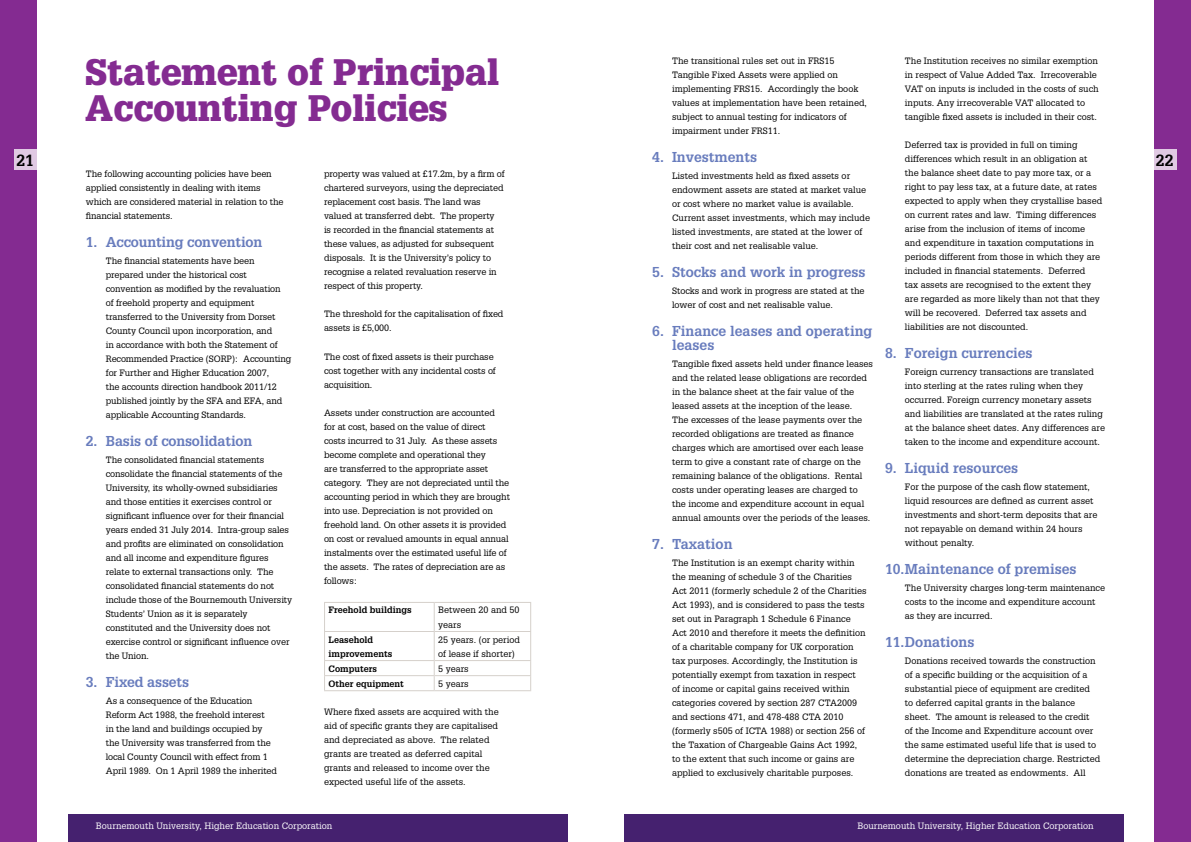
<style>
.page{position:relative;width:1191px;height:842px;background:#fff}
.page>*{position:absolute;margin:0;border:0;box-sizing:border-box;transform-origin:0 0}
.t1{font:900 36px/36px "Glypha LT";color:#842b91}
.t2{font:700 15.8px "Glypha LT";color:#000}
.t3{font:700 14px/14px "Glypha LT";color:#687cbd}
.t4{font:9px/14px "Glypha LT";color:#000}
.t5{font:9px "Glypha LT";color:#fff}
.t6{font:700 9px/14px "Glypha LT";color:#000}
</style>
<div class="page">
<div style="left:1154px;top:0;width:37px;height:842px;background:#842b91"></div>
<div style="left:0;top:0;width:37px;height:842px;background:#842b91"></div>
<div style="left:1154px;top:150px;width:22px;height:20px;background:#e0c9e3"></div>
<div style="left:15px;top:150px;width:22px;height:20px;background:#e0c9e3"></div>
<div style="left:624px;top:814px;width:499px;height:28px;background:#45216f"></div>
<div style="left:68px;top:814px;width:499px;height:28px;background:#45216f"></div>
<hr style="left:324px;top:602px;width:110px;height:1px;background:#d5d0cb">
<hr style="left:434px;top:602px;width:97px;height:1px;background:#d5d0cb">
<hr style="left:324px;top:631px;width:110px;height:1px;background:#d5d0cb">
<hr style="left:434px;top:631px;width:97px;height:1px;background:#d5d0cb">
<hr style="left:324px;top:660px;width:110px;height:1px;background:#d5d0cb">
<hr style="left:434px;top:660px;width:97px;height:1px;background:#d5d0cb">
<hr style="left:324px;top:675px;width:110px;height:1px;background:#d5d0cb">
<svg style="left:324px;top:603px;width:1px;height:87px"></svg>
<hr style="left:434px;top:675px;width:97px;height:1px;background:#d5d0cb">
<svg style="left:434px;top:603px;width:1px;height:87px"></svg>
<svg style="left:530px;top:603px;width:1px;height:87px"></svg>
<hr style="left:324px;top:690px;width:110px;height:1px;background:#d5d0cb">
<hr style="left:434px;top:690px;width:97px;height:1px;background:#d5d0cb">
<p class="t4" style="left:672px;top:53px;width:196px">The transitional rules set out in FRS15<br>Tangible Fixed Assets were applied on implementing FRS15. Accordingly the book values at implementation have been retained, subject to annual testing for indicators of impairment under FRS11.</p>
<h3 class="t3" style="left:652px;top:150px;width:106px">4. Investments</h3>
<p class="t4" style="left:672px;top:168px;width:199px">Listed investments held as fixed assets or endowment assets are stated at market value or cost where no market value is available.<br>Current asset investments, which may include listed investments, are stated at the lower of their cost and net realisable value.</p>
<h3 class="t3" style="left:652px;top:265px;width:215px">5. Stocks and work in progress</h3>
<p class="t4" style="left:672px;top:283px;width:194px">Stocks and work in progress are stated at the lower of cost and net realisable value.</p>
<h3 class="t3" style="left:672px;top:324px;width:202px;text-indent:-20px">6. Finance leases and operating leases</h3>
<p class="t4" style="left:672px;top:356px;width:202px">Tangible fixed assets held under finance leases and the related lease obligations are recorded in the balance sheet at the fair value of the leased assets at the inception of the lease.<br>The excesses of the lease payments over the recorded obligations are treated as finance charges which are amortised over each lease term to give a constant rate of charge on the remaining balance of the obligations. Rental costs under operating leases are charged to the income and expenditure account in equal annual amounts over the periods of the leases.</p>
<h3 class="t3" style="left:652px;top:537px;width:82px">7. Taxation</h3>
<p class="t4" style="left:672px;top:555px;width:196px">The Institution is an exempt charity within the meaning of schedule 3 of the Charities Act 2011 (formerly schedule 2 of the Charities Act 1993), and is considered to pass the tests set out in Paragraph 1 Schedule 6 Finance Act 2010 and therefore it meets the definition of a charitable company for UK corporation tax purposes. Accordingly, the Institution is potentially exempt from taxation in respect<br>of income or capital gains received within categories covered by section 287 CTA2009 and sections 471, and 478-488 CTA 2010 (formerly s505 of ICTA 1988) or section 256 of the Taxation of Chargeable Gains Act 1992, to the extent that such income or gains are applied to exclusively charitable purposes.</p>
<p class="t4" style="left:905px;top:53px;width:195px">The Institution receives no similar exemption in respect of Value Added Tax. Irrecoverable VAT on inputs is included in the costs of such inputs. Any irrecoverable VAT allocated to tangible fixed assets is included in their cost.</p>
<p class="t4" style="left:905px;top:138px;width:199px">Deferred tax is provided in full on timing differences which result in an obligation at the balance sheet date to pay more tax, or a right to pay less tax, at a future date, at rates expected to apply when they crystallise based on current rates and law. Timing differences arise from the inclusion of items of income and expenditure in taxation computations in periods different from those in which they are included in financial statements. Deferred<br>tax assets are recognised to the extent they are regarded as more likely than not that they will be recovered. Deferred tax assets and liabilities are not discounted.</p>
<h3 class="t3" style="left:885px;top:346px;width:149px">8. Foreign currencies</h3>
<p class="t4" style="left:905px;top:365px;width:202px">Foreign currency transactions are translated into sterling at the rates ruling when they occurred. Foreign currency monetary assets and liabilities are translated at the rates ruling at the balance sheet dates. Any differences are taken to the income and expenditure account.</p>
<h3 class="t3" style="left:885px;top:461px;width:135px">9. Liquid resources</h3>
<p class="t4" style="left:905px;top:480px;width:194px">For the purpose of the cash flow statement, liquid resources are defined as current asset investments and short-term deposits that are not repayable on demand within 24 hours without penalty.</p>
<h3 class="t3" style="left:885px;top:562px;width:193px">10.Maintenance of premises</h3>
<p class="t4" style="left:905px;top:581px;width:202px">The University charges long-term maintenance costs to the income and expenditure account as they are incurred.</p>
<h3 class="t3" style="left:885px;top:635px;width:91px">11.Donations</h3>
<p class="t4" style="left:905px;top:654px;width:197px">Donations received towards the construction of a specific building or the acquisition of a substantial piece of equipment are credited to deferred capital grants in the balance sheet. The amount is released to the credit<br>of the Income and Expenditure account over the same estimated useful life that is used to determine the depreciation charge. Restricted donations are treated as endowments. All</p>
<h1 class="t1" style="left:85px;top:54px;width:415px">Statement of Principal<br>Accounting Policies</h1>
<h2 class="t2" style="left:16px;top:151px;width:19px">21</h2>
<h2 class="t2" style="left:1155px;top:151px;width:19px">22</h2>
<p class="t4" style="left:86px;top:167px;width:199px">The following accounting policies have been applied consistently in dealing with items which are considered material in relation to the financial statements.</p>
<h3 class="t3" style="left:86px;top:235px;width:178px">1. Accounting convention</h3>
<p class="t4" style="left:106px;top:254px;width:187px">The financial statements have been prepared under the historical cost convention as modified by the revaluation<br>of freehold property and equipment transferred to the University from Dorset County Council upon incorporation, and<br>in accordance with both the Statement of Recommended Practice (SORP): Accounting for Further and Higher Education 2007,<br>the accounts direction handbook 2011/12 published jointly by the SFA and EFA, and applicable Accounting Standards.</p>
<h3 class="t3" style="left:86px;top:434px;width:168px">2. Basis of consolidation</h3>
<p class="t4" style="left:106px;top:453px;width:188px">The consolidated financial statements consolidate the financial statements of the University, its wholly-owned subsidiaries and those entities it exercises control or significant influence over for their financial years ended 31 July 2014. Intra-group sales and profits are eliminated on consolidation and all income and expenditure figures relate to external transactions only. The consolidated financial statements do not include those of the Bournemouth University Students’ Union as it is separately constituted and the University does not exercise control or significant influence over the Union.</p>
<h3 class="t3" style="left:86px;top:675px;width:105px">3. Fixed assets</h3>
<p class="t4" style="left:106px;top:694px;width:173px">As a consequence of the Education Reform Act 1988, the freehold interest<br>in the land and buildings occupied by the University was transferred from the local County Council with effect from 1<br>April 1989. On 1 April 1989 the inherited</p>
<p class="t4" style="left:324px;top:167px;width:182px">property was valued at £17.2m, by a firm of chartered surveyors, using the depreciated replacement cost basis. The land was valued at transferred debt. The property<br>is recorded in the financial statements at these values, as adjusted for subsequent disposals. It is the University’s policy to recognise a related revaluation reserve in respect of this property.</p>
<p class="t4" style="left:324px;top:307px;width:181px">The threshold for the capitalisation of fixed assets is £5,000.</p>
<p class="t4" style="left:324px;top:349px;width:173px">The cost of fixed assets is their purchase cost together with any incidental costs of acquisition.</p>
<p class="t4" style="left:324px;top:405px;width:187px">Assets under construction are accounted<br>for at cost, based on the value of direct<br>costs incurred to 31 July. As these assets become complete and operational they<br>are transferred to the appropriate asset category. They are not depreciated until the accounting period in which they are brought into use. Depreciation is not provided on freehold land. On other assets it is provided on cost or revalued amounts in equal annual instalments over the estimated useful life of the assets. The rates of depreciation are as follows:</p>
<p class="t6" style="left:328px;top:603px;width:85px">Freehold buildings</p>
<p class="t4" style="left:438px;top:603px;width:83px">Between 20 and 50 years</p>
<p class="t6" style="left:328px;top:632px;width:65px">Leasehold improvements</p>
<p class="t4" style="left:438px;top:632px;width:83px">25 years. (or period of lease if shorter)</p>
<p class="t6" style="left:328px;top:661px;width:50px">Computers</p>
<p class="t4" style="left:438px;top:661px;width:32px">5 years</p>
<p class="t6" style="left:328px;top:676px;width:77px">Other equipment</p>
<p class="t4" style="left:438px;top:676px;width:32px">5 years</p>
<p class="t4" style="left:324px;top:705px;width:176px">Where fixed assets are acquired with the aid of specific grants they are capitalised and depreciated as above. The related grants are treated as deferred capital grants and released to income over the expected useful life of the assets.</p>
<p class="t5" style="left:96px;top:820px;width:238px">Bournemouth University, Higher Education Corporation</p>
<p class="t5" style="left:857px;top:820px;width:238px">Bournemouth University, Higher Education Corporation</p>
</div>
